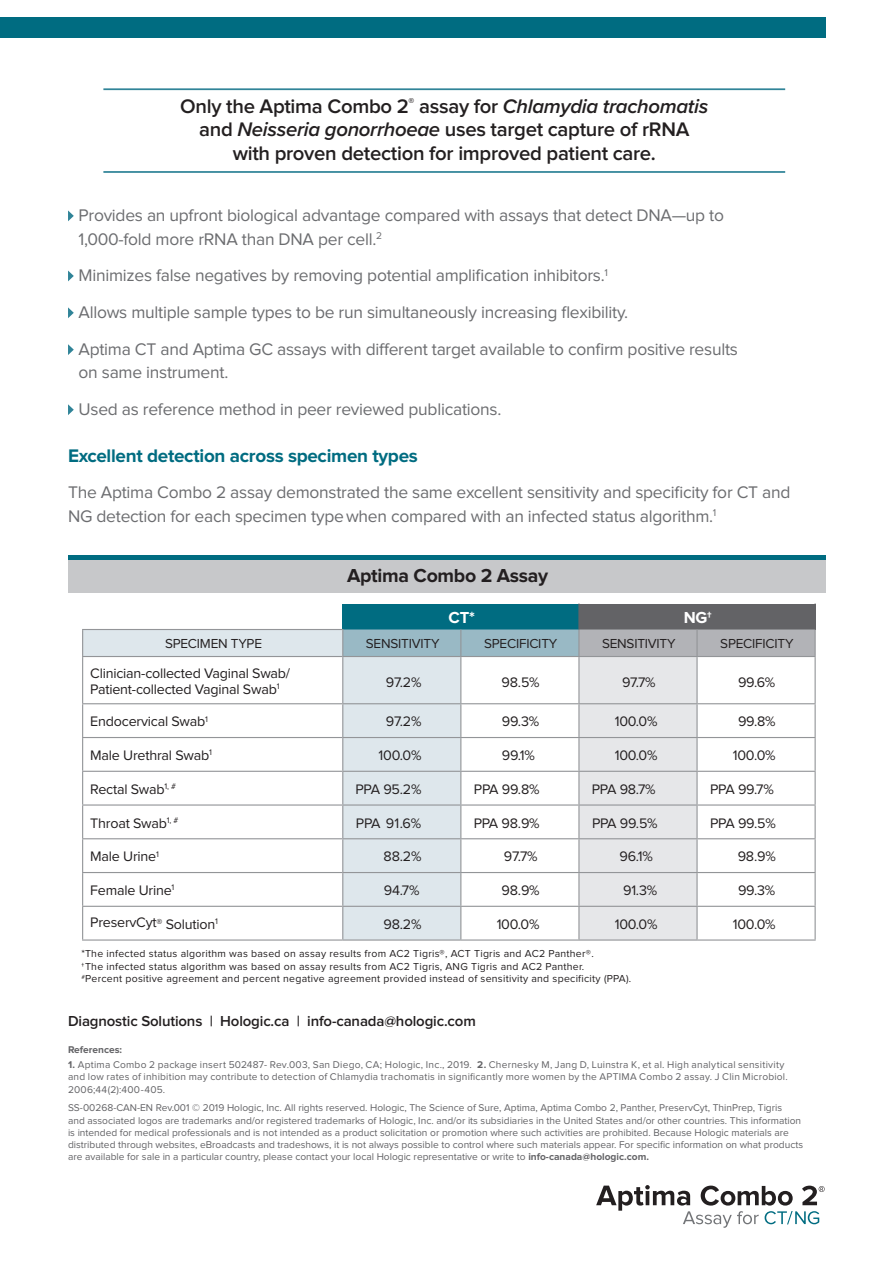
<style>
.page{position:relative;width:893px;height:1263px;background:#fff}
.page>*{position:absolute;margin:0;border:0;box-sizing:border-box;transform-origin:0 0}
.t1{font:600 20.4px/23.2px "Proxima Nova";letter-spacing:-.015em;color:#231f20;text-align:center}
.t2{font:700 19.5px "Proxima Nova";letter-spacing:-.015em;color:#231f20}
.t3{font:700 18.9px "Proxima Nova";letter-spacing:-.015em;color:#006c81}
.t4{font:17.4px/23.2px "Proxima Nova";letter-spacing:-.015em;color:#6c6d70}
.t5{font:700 16.5px "Proxima Nova";color:#fff}
.t6{font:600 15px "Proxima Nova";letter-spacing:-.01em;color:#231f20}
.t7{font:14.25px/16.4px "Proxima Nova";letter-spacing:-.015em;color:#231f20}
.t8{font:13.5px "Proxima Nova";letter-spacing:-.015em;color:#231f20}
.t9{font:10.5px "Proxima Nova";letter-spacing:.025em;color:#231f20}
.t10{font:10.2px/12.1px "Proxima Nova";color:#636366}
.t11{font:10.2px/12.1px "Proxima Nova";letter-spacing:.02em;color:#636366}
.t12{font:700 10.2px "Proxima Nova";color:#636366}
.s1{font-style:italic}
.s2{font-size:12px}
.s3{font-weight:700}
</style>
<div class="page">
<svg style="left:68px;top:210px;width:6px;height:11px"></svg>
<svg style="left:68px;top:271px;width:6px;height:10px"></svg>
<svg style="left:68px;top:307px;width:6px;height:11px"></svg>
<svg style="left:68px;top:344px;width:6px;height:11px"></svg>
<svg style="left:68px;top:404px;width:6px;height:11px"></svg>
<hr style="left:103px;top:88px;width:682px;height:2px;background:#308498">
<hr style="left:103px;top:171px;width:682px;height:2px;background:#308498">
<div style="left:0;top:17px;width:826px;height:20px;background:#006c81"></div>
<div style="left:68px;top:559px;width:757px;height:34px;background:#c7c8ca"></div>
<div style="left:68px;top:555px;width:757px;height:5px;background:#006c81"></div>
<svg style="left:83px;top:630px;width:259px;height:309px"></svg>
<hr style="left:814px;top:629px;width:2px;height:27px;background:#939598">
<hr style="left:697px;top:656px;width:119px;height:1px;background:#939598">
<hr style="left:814px;top:657px;width:2px;height:46px;background:#939598">
<hr style="left:82px;top:704px;width:1px;height:33px;background:#939598">
<hr style="left:697px;top:703px;width:119px;height:1px;background:#939598">
<hr style="left:814px;top:704px;width:2px;height:33px;background:#939598">
<hr style="left:82px;top:737px;width:261px;height:1px;background:#939598">
<hr style="left:82px;top:738px;width:1px;height:33px;background:#939598">
<hr style="left:697px;top:737px;width:119px;height:1px;background:#939598">
<hr style="left:814px;top:738px;width:2px;height:33px;background:#939598">
<hr style="left:82px;top:771px;width:261px;height:1px;background:#939598">
<hr style="left:82px;top:772px;width:1px;height:32px;background:#939598">
<hr style="left:697px;top:771px;width:119px;height:1px;background:#939598">
<hr style="left:814px;top:772px;width:2px;height:32px;background:#939598">
<hr style="left:82px;top:804px;width:261px;height:1px;background:#939598">
<hr style="left:82px;top:805px;width:1px;height:33px;background:#939598">
<hr style="left:697px;top:804px;width:119px;height:1px;background:#939598">
<hr style="left:814px;top:805px;width:2px;height:33px;background:#939598">
<hr style="left:82px;top:838px;width:261px;height:1px;background:#939598">
<hr style="left:82px;top:839px;width:1px;height:33px;background:#939598">
<hr style="left:697px;top:838px;width:119px;height:1px;background:#939598">
<hr style="left:814px;top:839px;width:2px;height:33px;background:#939598">
<hr style="left:82px;top:872px;width:261px;height:1px;background:#939598">
<hr style="left:82px;top:873px;width:1px;height:33px;background:#939598">
<hr style="left:697px;top:872px;width:119px;height:1px;background:#939598">
<hr style="left:814px;top:873px;width:2px;height:33px;background:#939598">
<hr style="left:82px;top:906px;width:261px;height:1px;background:#939598">
<hr style="left:82px;top:907px;width:1px;height:32px;background:#939598">
<hr style="left:697px;top:906px;width:119px;height:1px;background:#939598">
<hr style="left:814px;top:907px;width:2px;height:32px;background:#939598">
<hr style="left:82px;top:939px;width:261px;height:1px;background:#939598">
<hr style="left:697px;top:939px;width:119px;height:1px;background:#939598">
<hr style="left:82px;top:657px;width:1px;height:46px;background:#939598">
<hr style="left:82px;top:703px;width:261px;height:1px;background:#939598">
<hr style="left:82px;top:629px;width:261px;height:1px;background:#939598">
<svg style="left:82px;top:630px;width:1px;height:26px"></svg>
<hr style="left:82px;top:656px;width:261px;height:1px;background:#939598">
<svg style="left:342px;top:603px;width:473px;height:337px"></svg>
<hr style="left:814px;top:603px;width:2px;height:26px;background:#636366">
<svg style="left:596px;top:1185px;width:229px;height:43px"></svg>
<p class="t1" style="left:180px;top:96px;width:529px">Only the Aptima Combo 2<sup>®</sup> assay for <span class="s1">Chlamydia trachomatis </span>and <span class="s1">Neisseria gonorrhoeae</span> uses target capture of rRNA with proven detection for improved patient care.</p>
<p class="t4" style="left:79px;top:205px;width:647px">Provides an upfront biological advantage compared with assays that detect DNA—up to<br>1,000-fold more rRNA than DNA per cell.<sup>2</sup></p>
<p class="t4" style="left:79px;top:265px;width:531px">Minimizes false negatives by removing potential amplification inhibitors.<sup>1</sup></p>
<p class="t4" style="left:79px;top:302px;width:551px">Allows multiple sample types to be run simultaneously increasing flexibility.</p>
<p class="t4" style="left:79px;top:338px;width:661px">Aptima CT and Aptima GC assays with different target available to confirm positive results on same instrument.</p>
<p class="t4" style="left:79px;top:398px;width:424px">Used as reference method in peer reviewed publications.</p>
<p class="t3" style="left:68px;top:447px;width:351px">Excellent detection across specimen types</p>
<p class="t4" style="left:68px;top:482px;width:724px">The Aptima Combo 2 assay demonstrated the same excellent sensitivity and specificity for CT and<br>NG detection for each specimen typewhen compared with an infected status algorithm.<sup>1</sup></p>
<p class="t2" style="left:347px;top:567px;width:203px">Aptima Combo 2 Assay</p>
<p class="t5" style="left:449px;top:610px;width:28px">CT*</p>
<p class="t5" style="left:684px;top:610px;width:30px">NG†</p>
<p class="t8" style="left:165px;top:638px;width:99px">SPECIMEN TYPE</p>
<p class="t8" style="left:366px;top:638px;width:75px">SENSITIVITY</p>
<p class="t8" style="left:484px;top:638px;width:75px">SPECIFICITY</p>
<p class="t8" style="left:602px;top:638px;width:75px">SENSITIVITY</p>
<p class="t8" style="left:720px;top:638px;width:75px">SPECIFICITY</p>
<p class="t7" style="left:90px;top:665px;width:201px">Clinician-collected Vaginal Swab/<br>Patient-collected Vaginal Swab<sup>1</sup></p>
<p class="t7" style="left:386px;top:675px;width:37px">97.2%</p>
<p class="t7" style="left:502px;top:675px;width:40px">98.5%</p>
<p class="t7" style="left:622px;top:675px;width:35px">97.7%</p>
<p class="t7" style="left:738px;top:675px;width:39px">99.6%</p>
<p class="t7" style="left:90px;top:714px;width:119px">Endocervical Swab<sup>1</sup></p>
<p class="t7" style="left:386px;top:714px;width:37px">97.2%</p>
<p class="t7" style="left:502px;top:714px;width:39px">99.3%</p>
<p class="t7" style="left:615px;top:714px;width:44px">100.0%</p>
<p class="t7" style="left:738px;top:714px;width:39px">99.8%</p>
<p class="t7" style="left:90px;top:748px;width:123px">Male Urethral Swab<sup>1</sup></p>
<p class="t7" style="left:379px;top:748px;width:44px">100.0%</p>
<p class="t7" style="left:502px;top:748px;width:35px">99.1%</p>
<p class="t7" style="left:615px;top:748px;width:44px">100.0%</p>
<p class="t7" style="left:733px;top:748px;width:44px">100.0%</p>
<p class="t7" style="left:90px;top:781px;width:87px">Rectal Swab<sup>1,</sup> <sup>#</sup></p>
<p class="t7" style="left:355px;top:781px;width:68px">PPA 95.2%</p>
<p class="t7" style="left:474px;top:781px;width:67px">PPA 99.8%</p>
<p class="t7" style="left:592px;top:781px;width:65px">PPA 98.7%</p>
<p class="t7" style="left:710px;top:781px;width:65px">PPA 99.7%</p>
<p class="t7" style="left:90px;top:815px;width:89px">Throat Swab<sup>1,</sup> <sup>#</sup></p>
<p class="t7" style="left:356px;top:815px;width:67px">PPA 91.6%</p>
<p class="t7" style="left:474px;top:815px;width:68px">PPA 98.9%</p>
<p class="t7" style="left:592px;top:815px;width:67px">PPA 99.5%</p>
<p class="t7" style="left:710px;top:815px;width:67px">PPA 99.5%</p>
<p class="t7" style="left:90px;top:849px;width:70px">Male Urine<sup>1</sup></p>
<p class="t7" style="left:384px;top:849px;width:39px">88.2%</p>
<p class="t7" style="left:504px;top:849px;width:35px">97.7%</p>
<p class="t7" style="left:619px;top:849px;width:35px">96.1%</p>
<p class="t7" style="left:738px;top:849px;width:40px">98.9%</p>
<p class="t7" style="left:90px;top:883px;width:86px">Female Urine<sup>1</sup></p>
<p class="t7" style="left:384px;top:883px;width:37px">94.7%</p>
<p class="t7" style="left:502px;top:883px;width:40px">98.9%</p>
<p class="t7" style="left:623px;top:883px;width:36px">91.3%</p>
<p class="t7" style="left:738px;top:883px;width:39px">99.3%</p>
<p class="t7" style="left:90px;top:915px;width:129px">PreservCyt<span class="s2">®</span> Solution<sup>1</sup></p>
<p class="t7" style="left:383px;top:916px;width:40px">98.2%</p>
<p class="t7" style="left:497px;top:916px;width:44px">100.0%</p>
<p class="t7" style="left:615px;top:916px;width:44px">100.0%</p>
<p class="t7" style="left:733px;top:916px;width:44px">100.0%</p>
<p class="t9" style="left:81px;top:949px;width:514px">*The infected status algorithm was based on assay results from AC2 Tigris®, ACT Tigris and AC2 Panther®.</p>
<p class="t9" style="left:81px;top:961px;width:504px">†The infected status algorithm was based on assay results from AC2 Tigris, ANG Tigris and AC2 Panther.</p>
<p class="t9" style="left:81px;top:974px;width:551px"><sup>#</sup>Percent positive agreement and percent negative agreement provided instead of sensitivity and specificity (PPA).</p>
<p class="t6" style="left:68px;top:1014px;width:409px">Diagnostic Solutions | Hologic.ca | info-canada@hologic.com</p>
<p class="t12" style="left:68px;top:1045px;width:56px">References:</p>
<p class="t11" style="left:68px;top:1059px;width:721px"><span class="s3">1.</span> Aptima Combo 2 package insert 502487- Rev.003, San Diego, CA; Hologic, Inc., 2019. <span class="s3">2.</span> Chernesky M, Jang D, Luinstra K, et al. High analytical sensitivity and low rates of inhibition may contribute to detection of Chlamydia trachomatis in significantly more women by the APTIMA Combo 2 assay. J Clin Microbiol.<br>2006;44(2):400-405.</p>
<p class="t10" style="left:68px;top:1102px;width:736px">SS-00268-CAN-EN Rev.001 © 2019 Hologic, Inc. All rights reserved. Hologic, The Science of Sure, Aptima, Aptima Combo 2, Panther, PreservCyt, ThinPrep, Tigris<br>and associated logos are trademarks and/or registered trademarks of Hologic, Inc. and/or its subsidiaries in the United States and/or other countries. This information is intended for medical professionals and is not intended as a product solicitation or promotion where such activities are prohibited. Because Hologic materials are distributed through websites, eBroadcasts and tradeshows, it is not always possible to control where such materials appear. For specific information on what products are available for sale in a particular country, please contact your local Hologic representative or write to <span class="s3">info-canada@hologic.com.</span></p>
</div>
